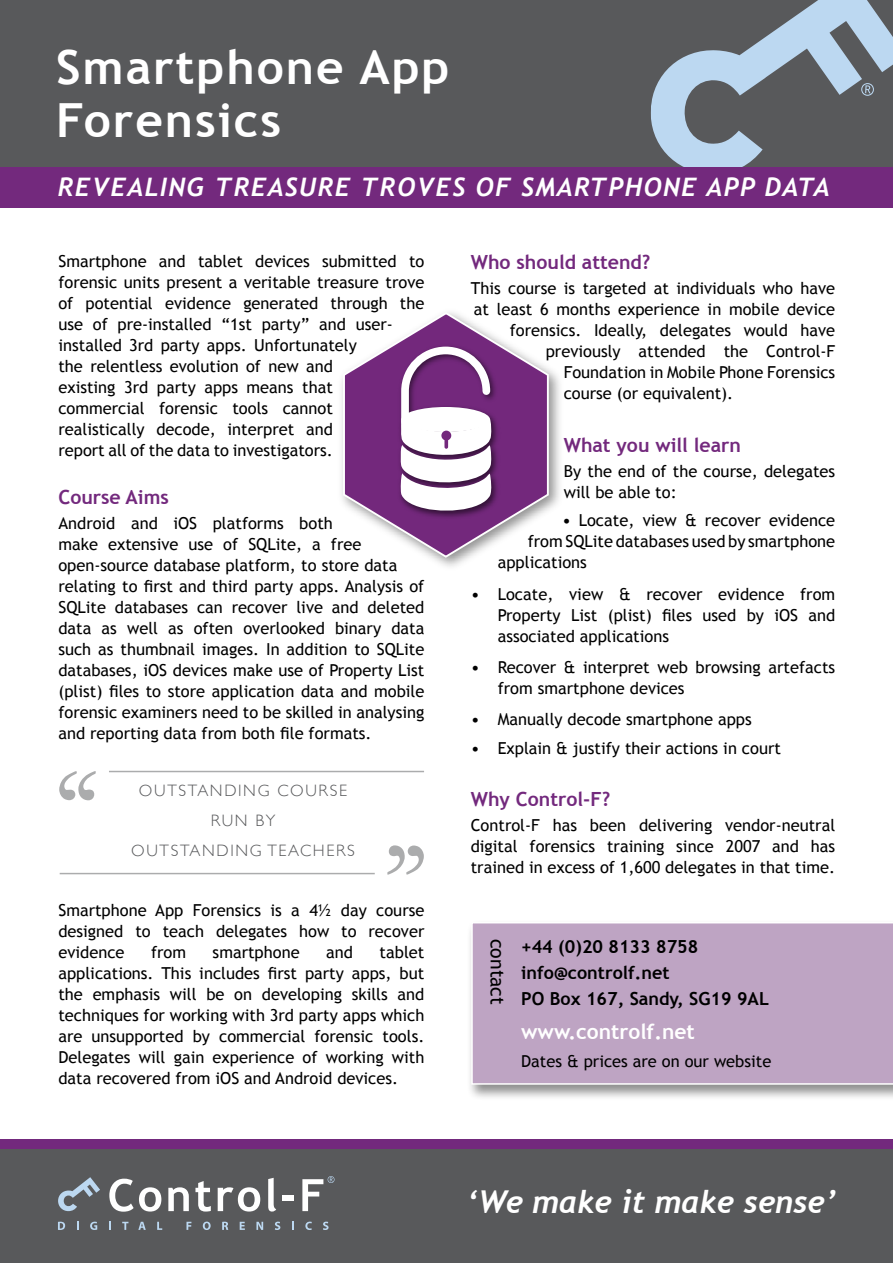
<style>
.page{position:relative;width:893px;height:1263px;background:#fff}
.page>*{position:absolute;margin:0;border:0;box-sizing:border-box;transform-origin:0 0}
.t1{font:700 47.1px/52.5px "Trebuchet MS";letter-spacing:.04em;color:#fff}
.t2{font:italic 700 31.5px "Trebuchet";color:#fff}
.t3{font:italic 700 25.5px "Trebuchet";letter-spacing:.06em;color:#fff}
.t4{font:700 21px "Trebuchet MS";color:#fff}
.t5{font:700 19.5px "Trebuchet MS";color:#73297d}
.t6{font:19.5px "Trebuchet MS";color:#000}
.t7{font:700 18px/25.8px "Trebuchet MS";color:#000}
.t8{font:16.5px/21px "Trebuchet MS";color:#000}
.t9{font:300 16.5px/30px "Gill Sans";letter-spacing:.1em;color:#58595b;text-align:center}
.s1{font-size:17.25px}
</style>
<div class="page">
<div style="left:467px;top:920px;width:426px;height:181px;background:#000;opacity:.45"></div>
<div style="left:471px;top:922px;width:422px;height:163px;background:#bea4c3"></div>
<div style="left:0;top:0;width:893px;height:203px;background:#58595b"></div>
<svg style="left:650px;top:0;width:243px;height:167px"></svg>
<div style="left:0;top:167px;width:893px;height:40px;background:#73297d"></div>
<div style="left:0;top:1140px;width:893px;height:40px;background:#73297d"></div>
<div style="left:0;top:1150px;width:893px;height:113px;background:#58595b"></div>
<svg style="left:58px;top:1177px;width:42px;height:34px"></svg>
<svg style="left:109px;top:1179px;width:52px;height:33px"></svg>
<svg style="left:168px;top:1187px;width:21px;height:24px"></svg>
<svg style="left:195px;top:1181px;width:16px;height:30px"></svg>
<svg style="left:218px;top:1187px;width:42px;height:24px"></svg>
<svg style="left:268px;top:1178px;width:8px;height:33px"></svg>
<div style="left:282px;top:1195px;width:12px;height:6px;background:#fff"></div>
<svg style="left:58px;top:1222px;width:7px;height:8px"></svg>
<svg style="left:77px;top:1222px;width:2px;height:8px"></svg>
<svg style="left:90px;top:1222px;width:7px;height:8px"></svg>
<svg style="left:109px;top:1222px;width:2px;height:8px"></svg>
<svg style="left:122px;top:1222px;width:6px;height:8px"></svg>
<svg style="left:138px;top:1222px;width:8px;height:8px"></svg>
<svg style="left:157px;top:1222px;width:5px;height:8px"></svg>
<svg style="left:186px;top:1222px;width:5px;height:8px"></svg>
<svg style="left:203px;top:1221px;width:8px;height:9px"></svg>
<svg style="left:222px;top:1222px;width:6px;height:8px"></svg>
<svg style="left:240px;top:1222px;width:5px;height:8px"></svg>
<svg style="left:256px;top:1222px;width:7px;height:8px"></svg>
<svg style="left:275px;top:1221px;width:5px;height:9px"></svg>
<svg style="left:292px;top:1222px;width:2px;height:8px"></svg>
<svg style="left:305px;top:1221px;width:7px;height:9px"></svg>
<svg style="left:323px;top:1221px;width:6px;height:9px"></svg>
<svg style="left:302px;top:1176px;width:32px;height:35px"></svg>
<svg style="left:59px;top:771px;width:37px;height:29px"></svg>
<svg style="left:387px;top:845px;width:37px;height:30px"></svg>
<hr style="left:109px;top:771px;width:315px;height:1px;background:#58595b">
<hr style="left:60px;top:873px;width:315px;height:1px;background:#58595b">
<img style="left:341px;top:370px;width:219px;height:197px">
<svg style="left:342px;top:312px;width:208px;height:247px"></svg>
<img style="left:396px;top:342px;width:106px;height:179px">
<svg style="left:397px;top:343px;width:97px;height:171px"></svg>
<h1 class="t1" style="left:56px;top:41px;width:395px">Smartphone App<br>Forensics</h1>
<h3 class="t3" style="left:58px;top:171px;width:773px">REVEALING TREASURE TROVES OF SMARTPHONE APP DATA</h3>
<p class="t8" style="left:58px;top:251px;width:368px">Smartphone and tablet devices submitted to forensic units present a veritable treasure trove of potential evidence generated through the use of pre-installed “1st party” and user&shy;installed 3rd party apps. Unfortunately<br>the relentless evolution of new and<br>existing 3rd party apps means that<br>commercial forensic tools cannot<br>realistically decode, interpret and<br>report all of the data to investigators.</p>
<p class="t5" style="left:58px;top:485px;width:112px">Course Aims</p>
<p class="t8" style="left:58px;top:513px;width:368px">Android and iOS platforms both<br>make extensive use of SQLite, a free open-source database platform, to store data relating to first and third party apps. Analysis of SQLite databases can recover live and deleted data as well as often overlooked binary data such as thumbnail images. In addition to SQLite databases, iOS devices make use of Property List (plist) files to store application data and mobile forensic examiners need to be skilled in analysing and reporting data from both file formats.</p>
<p class="t9" style="left:131px;top:775px;width:225px">OUTSTANDING COURSE<br>RUN BY<br>OUTSTANDING TEACHERS</p>
<p class="t8" style="left:58px;top:900px;width:368px;text-align:justify">Smartphone App Forensics is a 4½ day course designed to teach delegates how to recover evidence</p>
<p class="t8" style="left:58px;top:942px;width:367px;text-align:justify;text-indent:321px">tablet applications. This includes first party apps, but the emphasis will be on developing skills and techniques for working with 3rd party apps which are unsupported by commercial forensic tools.<br>Delegates will gain experience of working with data recovered from iOS and Android devices.</p>
<p class="t8" style="left:151px;top:942px;width:37px">from</p>
<p class="t8" style="left:213px;top:942px;width:89px">smartphone</p>
<p class="t8" style="left:326px;top:942px;width:28px">and</p>
<p class="t5" style="left:471px;top:250px;width:181px">Who should attend?</p>
<p class="t8" style="left:471px;top:278px;width:366px">This course is targeted at individuals who have</p>
<p class="t8" style="left:474px;top:299px;width:363px">at least 6 months experience in mobile device</p>
<p class="t8" style="left:510px;top:320px;width:327px">forensics. Ideally, delegates would have</p>
<p class="t8" style="left:546px;top:341px;width:291px">previously attended the Control-F</p>
<p class="t8" style="left:564px;top:362px;width:273px">Foundation in Mobile Phone Forensics</p>
<p class="t8" style="left:564px;top:383px;width:171px">course (or equivalent).</p>
<p class="t5" style="left:564px;top:433px;width:179px">What you will learn</p>
<p class="t8" style="left:564px;top:461px;width:273px">By the end of the course, delegates will be able to:</p>
<p class="t8" style="left:562px;top:510px;width:274px"><span class="s1">•</span> Locate, view &amp; recover evidence</p>
<p class="t8" style="left:528px;top:531px;width:309px">from SQLite databases used by smartphone</p>
<p class="t8" style="left:498px;top:552px;width:91px">applications</p>
<p class="t8" style="left:498px;top:584px;width:339px;text-align:justify;text-indent:-27px"><span class="s1">•</span> Locate, view &amp; recover evidence from Property List (plist) files used by iOS and associated applications</p>
<p class="t8" style="left:498px;top:657px;width:339px;text-indent:-27px"><span class="s1">•</span> Recover &amp; interpret web browsing artefacts from smartphone devices</p>
<p class="t8" style="left:471px;top:709px;width:282px"><span class="s1">•</span> Manually decode smartphone apps</p>
<p class="t8" style="left:471px;top:737px;width:312px"><span class="s1">•</span> Explain &amp; justify their actions in court</p>
<p class="t5" style="left:471px;top:787px;width:141px">Why Control-F?</p>
<p class="t8" style="left:471px;top:815px;width:366px;text-align:justify">Control-F has been delivering vendor-neutral digital forensics training since 2007 and has trained in excess of 1,600 delegates in that time.</p>
<p class="t6" style="left:509px;top:939px;width:68px;rotate:90deg">contact</p>
<p class="t7" style="left:521px;top:934px;width:249px">+44 (0)20 8133 8758 info@controlf.net<br>PO Box 167, Sandy, SG19 9AL</p>
<p class="t4" style="left:521px;top:1018px;width:175px">www.controlf.net</p>
<p class="t8" style="left:521px;top:1051px;width:252px">Dates &amp; prices are on our website</p>
<h2 class="t2" style="left:467px;top:1182px;width:371px">‘We make it make sense’</h2>
</div>
